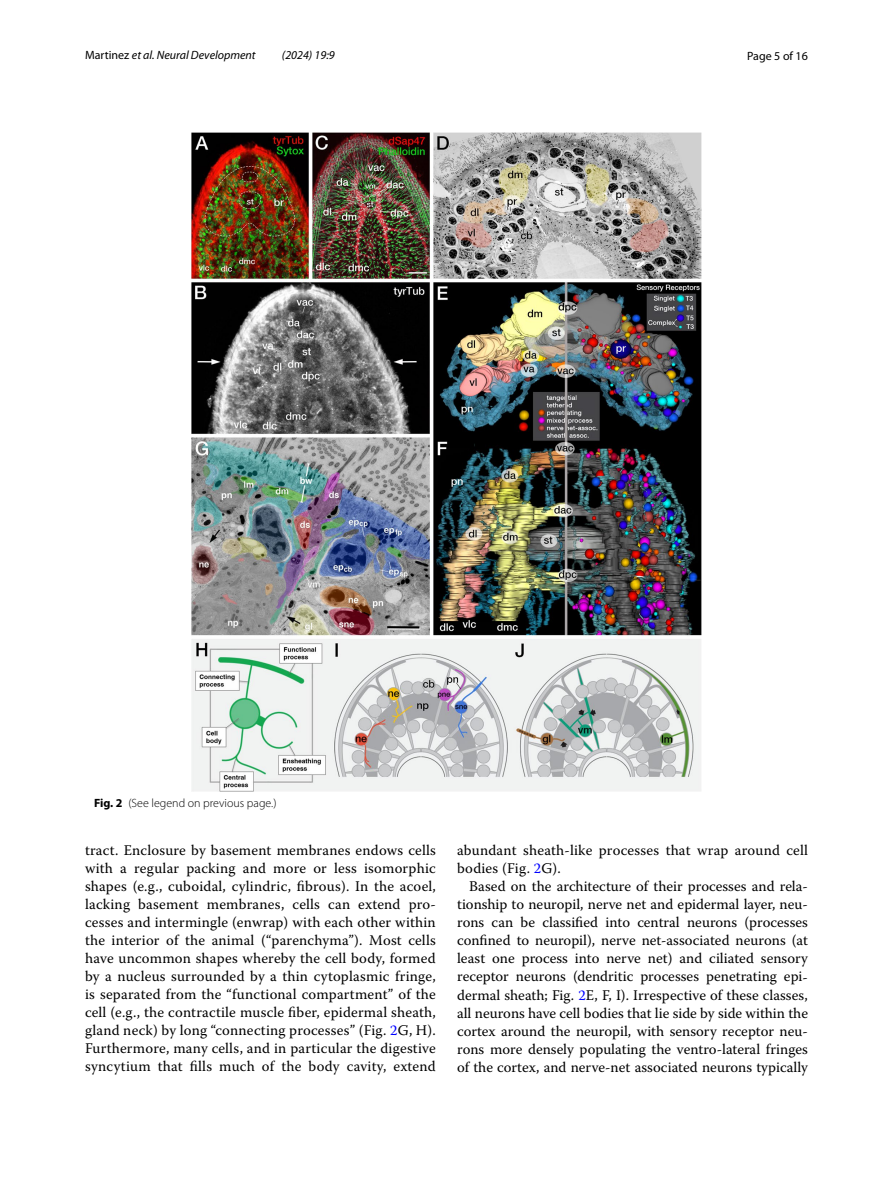
<style>
.page{position:relative;width:893px;height:1187px;background:#fff}
.page>*{position:absolute;margin:0;border:0;box-sizing:border-box;transform-origin:0 0}
.t1{font:14.7px/18px "Warnock Pro";letter-spacing:.015em;color:#000;text-align:justify}
.t2{font:italic 12px "Myriad Pro";color:#000}
.t3{font:300 12px "Myriad Pro";color:#000}
.t4{font:12px "Myriad Pro";color:#000}
.s1{font-style:normal}
.s2{font-weight:700}
.s3{color:#00f}
</style>
<div class="page">
<img style="left:191px;top:133px;width:511px;height:658px">
<p class="t2" style="left:85px;top:48px;width:172px"><span class="s1">Martinez</span> et al. Neural Development</p>
<p class="t2" style="left:282px;top:48px;width:54px">(2024) 19:9</p>
<p class="t4" style="left:747px;top:48px;width:62px">Page 5 of 16</p>
<p class="t3" style="left:94px;top:796px;width:184px"><span class="s2">Fig. 2</span> (See legend on previous page.)</p>
<p class="t1" style="left:85px;top:841px;width:352px">tract. Enclosure by basement membranes endows cells with a regular packing and more or less isomorphic shapes (e.g., cuboidal, cylindric, fibrous). In the acoel, lacking basement membranes, cells can extend pro&shy;cesses and intermingle (enwrap) with each other within the interior of the animal (“parenchyma”). Most cells have uncommon shapes whereby the cell body, formed by a nucleus surrounded by a thin cytoplasmic fringe, is separated from the “functional compartment” of the cell (e.g., the contractile muscle fiber, epidermal sheath, gland neck) by long “connecting processes” (Fig. <span class="s3">2</span>G, H).<br>Furthermore, many cells, and in particular the digestive syncytium that fills much of the body cavity, extend</p>
<p class="t1" style="left:457px;top:841px;width:352px">abundant sheath-like processes that wrap around cell bodies (Fig. <span class="s3">2</span>G).</p>
<p class="t1" style="left:457px;top:877px;width:352px;text-indent:12px">Based on the architecture of their processes and rela&shy;tionship to neuropil, nerve net and epidermal layer, neu&shy;rons can be classified into central neurons (processes confined to neuropil), nerve net-associated neurons (at least one process into nerve net) and ciliated sensory receptor neurons (dendritic processes penetrating epi&shy;dermal sheath; Fig. <span class="s3">2</span>E, F, I). Irrespective of these classes, all neurons have cell bodies that lie side by side within the cortex around the neuropil, with sensory receptor neu&shy;rons more densely populating the ventro-lateral fringes of the cortex, and nerve-net associated neurons typically</p>
</div>
